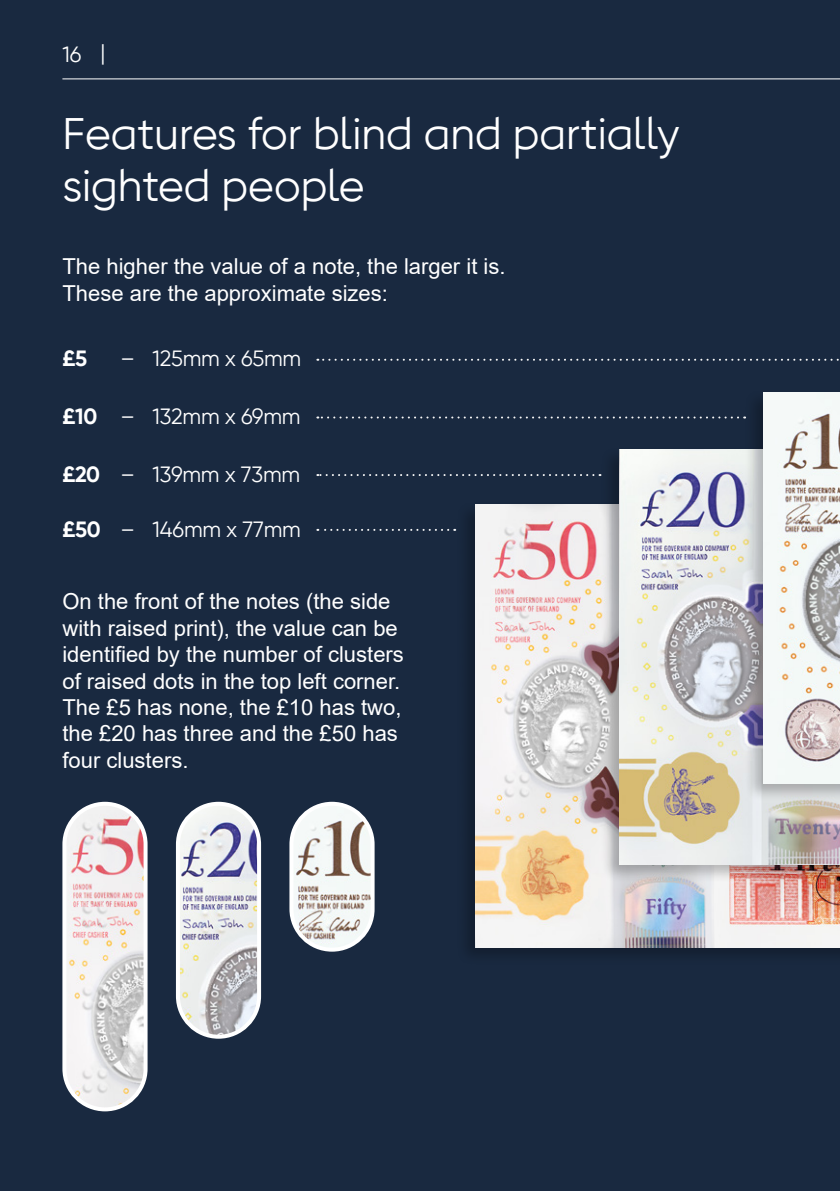
<style>
.page{position:relative;width:840px;height:1191px;background:#fff}
.page>*{position:absolute;margin:0;border:0;box-sizing:border-box;transform-origin:0 0}
.Page_headings{font:44px/52.8px "Gilroy For BOE";color:#fff}
.Text{font:22px/26.4px "Arial";color:#fff}
.Contents{font:22px "Gilroy For BOE";letter-spacing:-.01em;color:#fff}
.Contents-2{font:700 22px "Gilroy For BOE";color:#fff}
.s1{font-weight:700}
</style>
<div class="page">
<div style="left:0;top:0;width:839px;height:1191px;background:#192940"></div>
<hr style="left:62px;top:78px;width:777px;height:1px;background:#fff">
<div style="left:455px;top:501px;width:384px;height:465px;background:#16253a"></div>
<img style="left:475px;top:505px;width:364px;height:442px">
<div style="left:599px;top:446px;width:240px;height:437px;background:#000;opacity:.25"></div>
<img style="left:619px;top:450px;width:220px;height:414px">
<div style="left:744px;top:389px;width:95px;height:413px;background:#000;opacity:.25"></div>
<img style="left:763px;top:392px;width:76px;height:391px">
<svg style="left:317px;top:359px;width:523px;height:2px"></svg>
<svg style="left:317px;top:416px;width:416px;height:2px"></svg>
<svg style="left:317px;top:474px;width:276px;height:2px"></svg>
<svg style="left:317px;top:529px;width:131px;height:2px"></svg>
<img style="left:64px;top:803px;width:81px;height:306px;border-radius:41px">
<div style="left:62px;top:801px;width:85px;height:310px;border:4px solid #fff;border-radius:41px"></div>
<img style="left:178px;top:803px;width:81px;height:233px;border-radius:41px">
<div style="left:176px;top:801px;width:85px;height:237px;border:4px solid #fff;border-radius:41px"></div>
<img style="left:291px;top:803px;width:81px;height:146px;border-radius:41px">
<div style="left:289px;top:801px;width:85px;height:150px;border:4px solid #fff;border-radius:41px"></div>
<p class="Contents" style="left:62px;top:41px;width:44px">16 |</p>
<h2 class="Page_headings" style="left:62px;top:107px;width:618px">Features for blind and partially sighted people</h2>
<p class="Text" style="left:62px;top:253px;width:444px">The higher the value of a note, the larger it is.<br>These are the approximate sizes:</p>
<p class="Contents-2" style="left:62px;top:345px;width:26px">£5</p>
<p class="Contents" style="left:120px;top:346px;width:182px">– 125mm x 65mm</p>
<p class="Contents" style="left:62px;top:404px;width:239px"><span class="s1">£10</span> – 132mm x 69mm</p>
<p class="Contents" style="left:62px;top:461px;width:239px"><span class="s1">£20</span> – 139mm x 73mm</p>
<p class="Contents" style="left:62px;top:516px;width:240px"><span class="s1">£50</span> – 146mm x 77mm</p>
<p class="Text" style="left:62px;top:588px;width:343px">On the front of the notes (the side with raised print), the value can be identified by the number of clusters of raised dots in the top left corner.<br>The £5 has none, the £10 has two, the £20 has three and the £50 has four clusters.</p>
</div>
